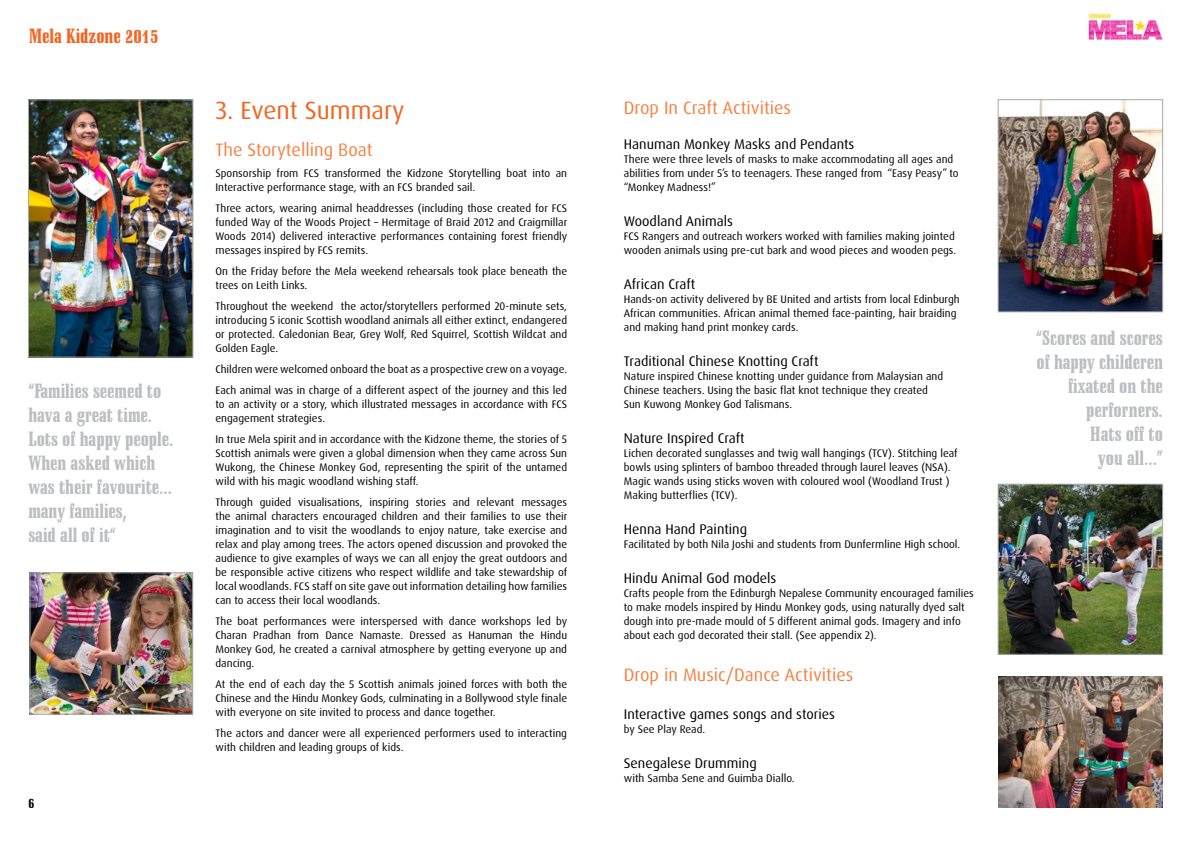
<style>
.page{position:relative;width:1191px;height:842px;background:#fff}
.page>*{position:absolute;margin:0;border:0;box-sizing:border-box;transform-origin:0 0}
.t1{font:25px "Dax OT";color:#f26522}
.t2{font:900 condensed 20px/24px "Schadow BT";color:#bcbec0}
.t3{font:900 condensed 20px "Schadow BT";color:#f26522}
.t4{font:18px "Dax OT";color:#f58345}
.t5{font:14px "Dax OT";color:#000}
.t6{font:900 condensed 14px "Schadow BT";color:#000}
.t7{font:11px/14px "Dax OT";color:#000}
</style>
<div class="page">
<img style="left:1088px;top:13px;width:75px;height:27px">
<img style="left:32px;top:575px;width:159px;height:137px">
<div style="left:30px;top:573px;width:163px;height:141px;border:1px solid #a7a9ac"></div>
<img style="left:30px;top:102px;width:161px;height:253px">
<div style="left:28px;top:100px;width:165px;height:257px;border:1px solid #a7a9ac"></div>
<img style="left:1000px;top:102px;width:160px;height:208px">
<div style="left:998px;top:100px;width:164px;height:212px;border:1px solid #a7a9ac"></div>
<img style="left:1000px;top:486px;width:160px;height:166px">
<div style="left:998px;top:484px;width:164px;height:170px;border:1px solid #a7a9ac"></div>
<img style="left:998px;top:677px;width:164px;height:131px">
<h2 class="t3" style="left:29px;top:24px;width:131px">Mela Kidzone 2015</h2>
<h2 class="t2" style="left:28px;top:379px;width:147px">“Families seemed to hava a great time.<br>Lots of happy people.<br>When asked which was their favourite... many families,<br>said all of it“</h2>
<p class="t6" style="left:28px;top:794px;width:7px">6</p>
<h1 class="t1" style="left:215px;top:94px;width:190px">3. Event Summary</h1>
<h3 class="t4" style="left:215px;top:138px;width:158px">The Storytelling Boat</h3>
<p class="t7" style="left:215px;top:166px;width:353px">Sponsorship from FCS transformed the Kidzone Storytelling boat into an<br>Interactive performance stage, with an FCS branded sail.</p>
<p class="t7" style="left:215px;top:201px;width:353px;text-align:justify">Three actors, wearing animal headdresses (including those created for FCS funded Way of the Woods Project – Hermitage of Braid 2012 and Craigmillar Woods 2014) delivered interactive performances containing forest friendly messages inspired by FCS remits.</p>
<p class="t7" style="left:215px;top:264px;width:353px">On the Friday before the Mela weekend rehearsals took place beneath the trees on Leith Links.</p>
<p class="t7" style="left:215px;top:299px;width:353px;text-align:justify">Throughout the weekend the actor/storytellers performed 20-minute sets, introducing 5 iconic Scottish woodland animals all either extinct, endangered or protected. Caledonian Bear, Grey Wolf, Red Squirrel, Scottish Wildcat and Golden Eagle.</p>
<p class="t7" style="left:215px;top:359px;width:353px;line-height:21px">Children were welcomed onboard the boat as a prospective crew on a voyage.<br>Each animal was in charge of a different aspect of the journey and this led</p>
<p class="t7" style="left:215px;top:397px;width:353px">to an activity or a story, which illustrated messages in accordance with FCS engagement strategies.</p>
<p class="t7" style="left:215px;top:432px;width:353px;text-align:justify">In true Mela spirit and in accordance with the Kidzone theme, the stories of 5<br>Scottish animals were given a global dimension when they came across Sun Wukong, the Chinese Monkey God, representing the spirit of the untamed wild with his magic woodland wishing staff.</p>
<p class="t7" style="left:215px;top:495px;width:353px;text-align:justify">Through guided visualisations, inspiring stories and relevant messages the animal characters encouraged children and their families to use their imagination and to visit the woodlands to enjoy nature, take exercise and relax and play among trees. The actors opened discussion and provoked the audience to give examples of ways we can all enjoy the great outdoors and be responsible active citizens who respect wildlife and take stewardship of local woodlands. FCS staff on site gave out information detailing how families can to access their local woodlands.</p>
<p class="t7" style="left:215px;top:614px;width:353px;text-align:justify">The boat performances were interspersed with dance workshops led by Charan Pradhan from Dance Namaste. Dressed as Hanuman the Hindu Monkey God, he created a carnival atmosphere by getting everyone up and dancing.</p>
<p class="t7" style="left:215px;top:677px;width:353px;text-align:justify">At the end of each day the 5 Scottish animals joined forces with both the Chinese and the Hindu Monkey Gods, culminating in a Bollywood style finale with everyone on site invited to process and dance together.</p>
<p class="t7" style="left:215px;top:726px;width:353px">The actors and dancer were all experienced performers used to interacting with children and leading groups of kids.</p>
<h3 class="t4" style="left:624px;top:96px;width:169px">Drop In Craft Activities</h3>
<p class="t5" style="left:624px;top:135px;width:232px">Hanuman Monkey Masks and Pendants</p>
<p class="t7" style="left:624px;top:152px;width:336px">There were three levels of masks to make accommodating all ages and abilities from under 5’s to teenagers. These ranged from “Easy Peasy” to “Monkey Madness!”</p>
<p class="t5" style="left:624px;top:212px;width:111px">Woodland Animals</p>
<p class="t7" style="left:624px;top:229px;width:334px">FCS Rangers and outreach workers worked with families making jointed wooden animals using pre-cut bark and wood pieces and wooden pegs.</p>
<p class="t5" style="left:624px;top:275px;width:73px">African Craft</p>
<p class="t7" style="left:624px;top:292px;width:337px">Hands-on activity delivered by BE United and artists from local Edinburgh<br>African communities. African animal themed face-painting, hair braiding and making hand print monkey cards.</p>
<p class="t5" style="left:624px;top:352px;width:196px">Traditional Chinese Knotting Craft</p>
<p class="t7" style="left:624px;top:369px;width:321px">Nature inspired Chinese knotting under guidance from Malaysian and<br>Chinese teachers. Using the basic flat knot technique they created<br>Sun Kuwong Monkey God Talismans.</p>
<p class="t5" style="left:624px;top:429px;width:122px">Nature Inspired Craft</p>
<p class="t7" style="left:624px;top:446px;width:335px">Lichen decorated sunglasses and twig wall hangings (TCV). Stitching leaf bowls using splinters of bamboo threaded through laurel leaves (NSA).<br>Magic wands using sticks woven with coloured wool (Woodland Trust )<br>Making butterflies (TCV).</p>
<p class="t5" style="left:624px;top:520px;width:125px">Henna Hand Painting</p>
<p class="t7" style="left:624px;top:537px;width:338px">Facilitated by both Nila Joshi and students from Dunfermline High school.</p>
<p class="t5" style="left:624px;top:569px;width:154px">Hindu Animal God models</p>
<p class="t7" style="left:624px;top:586px;width:351px">Crafts people from the Edinburgh Nepalese Community encouraged families to make models inspired by Hindu Monkey gods, using naturally dyed salt dough into pre-made mould of 5 different animal gods. Imagery and info about each god decorated their stall. (See appendix 2).</p>
<h3 class="t4" style="left:624px;top:663px;width:231px">Drop in Music/Dance Activities</h3>
<p class="t5" style="left:624px;top:705px;width:213px">Interactive games songs and stories</p>
<p class="t7" style="left:624px;top:722px;width:83px">by See Play Read.</p>
<p class="t5" style="left:624px;top:754px;width:134px">Senegalese Drumming</p>
<p class="t7" style="left:624px;top:771px;width:172px">with Samba Sene and Guimba Diallo.</p>
<h2 class="t2" style="left:1036px;top:325px;width:128px;text-align:right">“Scores and scores of happy childeren fixated on the perforners.<br>Hats off to<br>you all...”</h2>
</div>
